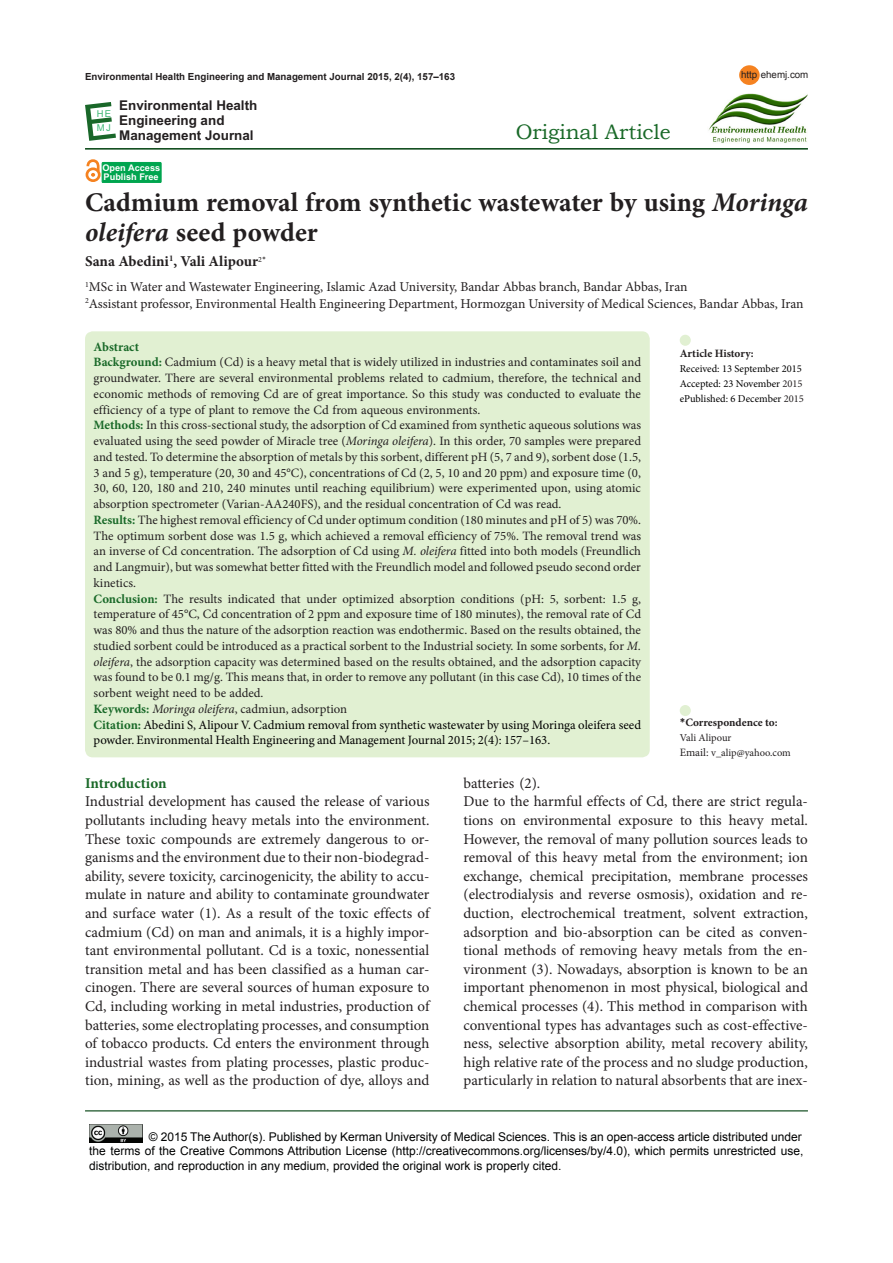
<style>
.page{position:relative;width:893px;height:1263px;background:#fff}
.page>*{position:absolute;margin:0;border:0;box-sizing:border-box;transform-origin:0 0}
.Default{font:700 27px/30px "Minion Pro";color:#231f20}
.t1{font:21px "Bookman Old Style";color:#196928}
.HTML_Preformatted{font:15px/18.6px "Minion Pro";color:#231f20;text-align:justify}
.Default-2{font:700 15px "Minion Pro";color:#231f20}
.HTML_Preformatted-2{font:700 15px "Minion Pro";letter-spacing:-.005em;color:#196928}
.Default-3{font:13.5px "Minion Pro";letter-spacing:-.005em;color:#231f20}
.t2{font:700 13.5px/15px "Arial";color:#231f20}
.Default-4{font:12.75px/15.8px "Minion Pro";color:#231f20;text-align:justify}
.Default-5{font:12.75px/15.8px "Minion Pro";color:#000}
.Default-6{font:700 12.75px "Minion Pro";color:#196928}
.t3{font:12px/14.4px "Arial";color:#010202}
.t4{font:700 11.25px "Minion Pro";color:#231f20}
.t5{font:10.5px "Minion Pro";color:#000}
.t6{font:10.5px "Minion Pro";color:#231f20}
.t7{font:700 9.75px "Arial";color:#231f20}
.t8{font:9.75px "Arial";color:#231f20}
.t9{font:9.45px/14.5px "Arial";color:#41b977}
.t10{font:700 9.15px/9px "Arial";color:#fff}
.s1{font-style:italic}
.s2{font-weight:700;color:#196928}
.s3{font-family:"Calibri"}
.s4{color:#231f20}
.s5{font-size:11.25px}
</style>
<div class="page">
<hr style="left:85px;top:148px;width:723px;height:2px;background:#00410f">
<div style="left:85px;top:331px;width:565px;height:426px;background:#e1f0d2;border-radius:8px"></div>
<div style="left:680px;top:705px;width:11px;height:11px;background:#e1f0d2;border-radius:50%"></div>
<div style="left:680px;top:335px;width:11px;height:11px;background:#e1f0d2;border-radius:50%"></div>
<hr style="left:85px;top:1110px;width:723px;height:1px;background:#00410f">
<svg style="left:85px;top:102px;width:31px;height:39px"></svg>
<img style="left:89px;top:1124px;width:54px;height:19px">
<div style="left:739px;top:65px;width:21px;height:20px;background:#f58220;border-radius:50%"></div>
<div style="left:102px;top:162px;width:59px;height:21px;background:#00a54f"></div>
<div style="left:102px;top:162px;width:59px;height:21px;border:1px solid #00a54f"></div>
<div style="left:86px;top:167px;width:15px;height:15px;border:3px solid #f58220;border-radius:50%"></div>
<svg style="left:85px;top:161px;width:16px;height:16px"></svg>
<img style="left:708px;top:94px;width:100px;height:49px">
<p class="t7" style="left:85px;top:70px;width:372px">Environmental Health Engineering and Management Journal 2015, 2(4), 157–163</p>
<p class="t9" style="left:97px;top:106px;width:16px">HE<br>MJ</p>
<p class="t2" style="left:119px;top:98px;width:140px">Environmental Health<br>Engineering and<br>Management Journal</p>
<p class="t10" style="left:102px;top:164px;width:59px">Open Access<br>Publish Free</p>
<p class="t1" style="left:516px;top:118px;width:156px">Original Article</p>
<p class="t8" style="left:741px;top:69px;width:69px">http ehemj.com</p>
<p class="Default" style="left:85px;top:187px;width:724px">Cadmium removal from synthetic wastewater by using <span class="s1">Moringa oleifera</span> seed powder</p>
<p class="Default-2" style="left:85px;top:251px;width:182px">Sana Abedini<sup>1</sup>, Vali Alipour<sup>2</sup><sup>*</sup></p>
<p class="Default-3" style="left:85px;top:278px;width:604px"><sup>1</sup>MSc in Water and Wastewater Engineering, Islamic Azad University, Bandar Abbas branch, Bandar Abbas, Iran</p>
<p class="Default-3" style="left:85px;top:295px;width:720px"><sup>2</sup>Assistant professor, Environmental Health Engineering Department, Hormozgan University of Medical Sciences, Bandar Abbas, Iran</p>
<p class="Default-6" style="left:94px;top:338px;width:47px">Abstract</p>
<p class="Default-4" style="left:94px;top:354px;width:549px"><span class="s2">Background:</span> Cadmium (Cd) is a heavy metal that is widely utilized in industries and contaminates soil and groundwater. There are several environmental problems related to cadmium, therefore, the technical and economic methods of removing Cd are of great importance. So this study was conducted to evaluate the efficiency of a type of plant to remove the Cd from aqueous environments.</p>
<p class="Default-4" style="left:94px;top:417px;width:549px"><span class="s2">Methods:</span> In this cross-sectional study, the adsorption of Cd examined from synthetic aqueous solutions was evaluated using the seed powder of Miracle tree (<span class="s1">Moringa oleifera</span>). In this order, 70 samples were prepared and tested. To determine the absorption of metals by this sorbent, different pH (5, 7 and 9), sorbent dose (1.5, 3 and 5 g), temperature (20, 30 and 45°C), concentrations of Cd (2, 5, 10 and 20 ppm) and exposure time (0, 30, 60, 120, 180 and 210, 240 minutes until reaching equilibrium) were experimented upon, using atomic absorption spectrometer (Varian-AA240FS), and the residual concentration of Cd was read.</p>
<p class="Default-4" style="left:94px;top:512px;width:549px"><span class="s2">Results:</span> The highest removal efficiency of Cd under optimum condition (180 minutes and pH of 5) was 70%.<br>The optimum sorbent dose was 1.5 g, which achieved a removal efficiency of 75%. The removal trend was an inverse of Cd concentration. The adsorption of Cd using <span class="s1">M. oleifera</span> fitted into both models (Freundlich and Langmuir), but was somewhat better fitted with the Freundlich model and followed pseudo second order kinetics.</p>
<p class="Default-4" style="left:94px;top:591px;width:549px"><span class="s2">Conclusion:</span> The results indicated that under optimized absorption conditions (pH: 5, sorbent: 1.5 g, temperature of 45°C, Cd concentration of 2 ppm and exposure time of 180 minutes), the removal rate of Cd was 80% and thus the nature of the adsorption reaction was endothermic. Based on the results obtained, the studied sorbent could be introduced as a practical sorbent to the Industrial society. In some sorbents, for <span class="s1">M. oleifera</span>, the adsorption capacity was determined based on the results obtained, and the adsorption capacity was found to be 0.1 mg/g. This means that, in order to remove any pollutant (in this case Cd), 10 times of the sorbent weight need to be added.</p>
<p class="Default-4" style="left:94px;top:701px;width:255px"><span class="s2">Keywords:</span> <span class="s1">Moringa oleifera</span>, cadmiun, adsorption</p>
<p class="Default-5" style="left:94px;top:717px;width:549px"><span class="s2">Citation:</span> Abedini S, Alipour V. Cadmium removal from synthetic wastewater by using Moringa oleifera seed powder. Environmental Health Engineering and Management Journal 2015; 2(4): 157–163.</p>
<p class="t4" style="left:680px;top:714px;width:99px"><span class="s3">*</span>Correspondence to:</p>
<p class="t4" style="left:680px;top:345px;width:76px">Article History:</p>
<p class="t5" style="left:680px;top:361px;width:124px">Received: 13 September 2015</p>
<p class="t5" style="left:680px;top:376px;width:124px">Accepted: 23 November <span class="s4">2015</span></p>
<p class="t5" style="left:680px;top:391px;width:126px">ePublished: 6 December <span class="s4">2015</span></p>
<p class="t6" style="left:680px;top:730px;width:53px">Vali Alipour</p>
<p class="t6" style="left:680px;top:745px;width:113px"><span class="s5">Email:</span> v_alip@yahoo.com</p>
<p class="HTML_Preformatted-2" style="left:85px;top:772px;width:83px">Introduction</p>
<p class="HTML_Preformatted" style="left:85px;top:792px;width:346px">Industrial development has caused the release of various pollutants including heavy metals into the environment.<br>These toxic compounds are extremely dangerous to or&shy;ganisms and the environment due to their non-biodegrad&shy;ability, severe toxicity, carcinogenicity, the ability to accu&shy;mulate in nature and ability to contaminate groundwater and surface water (1). As a result of the toxic effects of cadmium (Cd) on man and animals, it is a highly impor&shy;tant environmental pollutant. Cd is a toxic, nonessential transition metal and has been classified as a human car&shy;cinogen. There are several sources of human exposure to Cd, including working in metal industries, production of batteries, some electroplating processes, and consumption of tobacco products. Cd enters the environment through industrial wastes from plating processes, plastic produc&shy;tion, mining, as well as the production of dye, alloys and</p>
<p class="HTML_Preformatted" style="left:463px;top:774px;width:78px">batteries (2).</p>
<p class="HTML_Preformatted" style="left:463px;top:792px;width:346px">Due to the harmful effects of Cd, there are strict regula&shy;tions on environmental exposure to this heavy metal.<br>However, the removal of many pollution sources leads to removal of this heavy metal from the environment; ion exchange, chemical precipitation, membrane processes (electrodialysis and reverse osmosis), oxidation and re&shy;duction, electrochemical treatment, solvent extraction, adsorption and bio-absorption can be cited as conven&shy;tional methods of removing heavy metals from the en&shy;vironment (3). Nowadays, absorption is known to be an important phenomenon in most physical, biological and chemical processes (4). This method in comparison with conventional types has advantages such as cost-effective&shy;ness, selective absorption ability, metal recovery ability, high relative rate of the process and no sludge production, particularly in relation to natural absorbents that are inex-</p>
<p class="t3" style="left:89px;top:1129px;width:715px;text-indent:60px">© 2015 The Author(s). Published by Kerman University of Medical Sciences. This is an open-access article distributed under the terms of the Creative Commons Attribution License (http://creativecommons.org/licenses/by/4.0), which permits unrestricted use, distribution, and reproduction in any medium, provided the original work is properly cited.</p>
</div>
